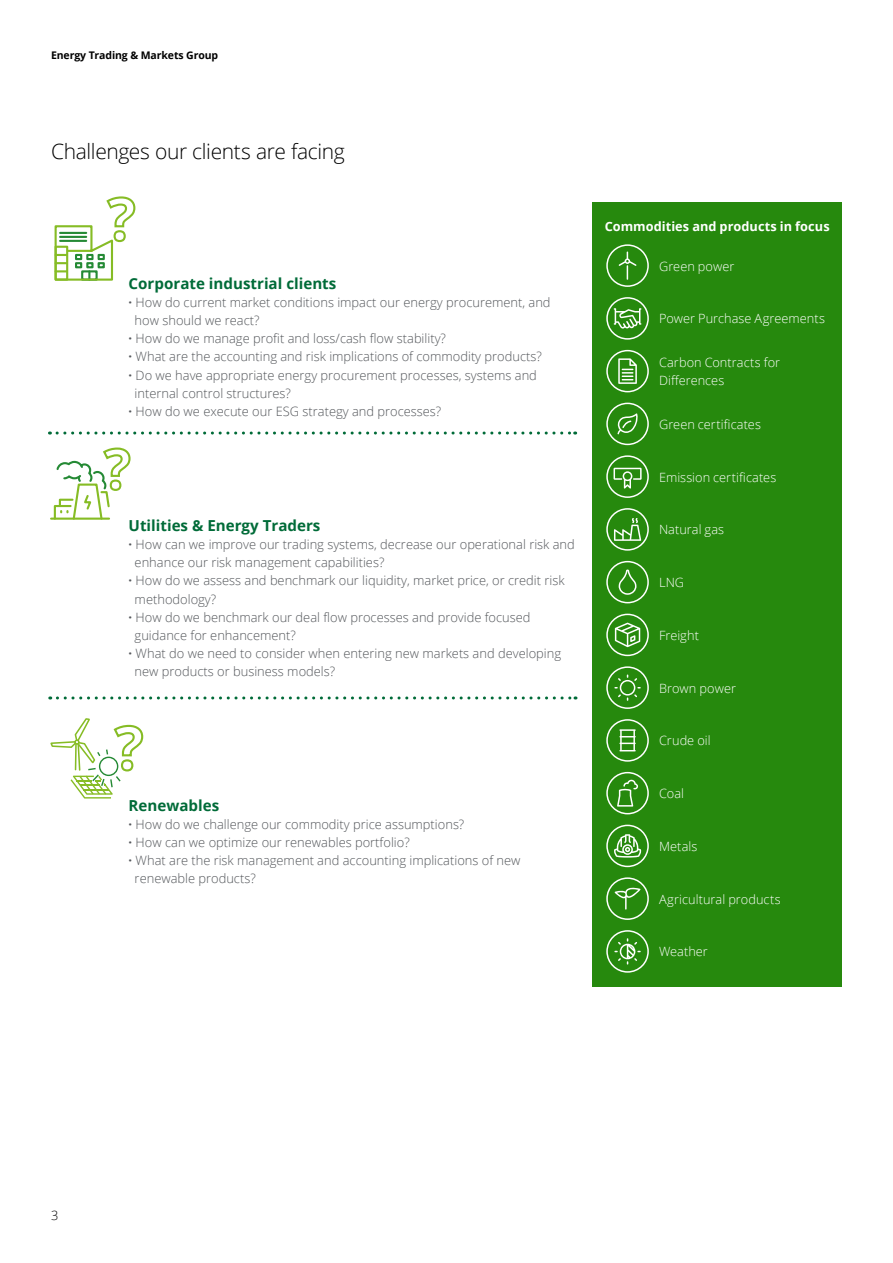
<style>
.page{position:relative;width:893px;height:1263px;background:#fff}
.page>*{position:absolute;margin:0;border:0;box-sizing:border-box;transform-origin:0 0}
.t1{font:300 21px "Open Sans";letter-spacing:-.015em;color:#000}
.t2{font:700 15.15px "Open Sans";color:#006b38}
.t3{font:300 12.9px "Open Sans";color:#53565a}
.t4{font:300 12.75px/18px "Open Sans";letter-spacing:.005em;color:#fff}
.t5{font:700 12.75px "Open Sans";letter-spacing:.005em;color:#fff}
.t6{font:300 12.75px "Open Sans";color:#000}
.t7{font:700 10.5px "Open Sans";letter-spacing:-.01em;color:#000}
.s1{font-weight:700}
</style>
<div class="page">
<div style="left:592px;top:202px;width:250px;height:785px;background:#26890d"></div>
<svg style="left:57px;top:431px;width:519px;height:3px"></svg>
<svg style="left:57px;top:696px;width:519px;height:3px"></svg>
<hr style="left:51px;top:518px;width:58px;height:2px;background:#86bc25">
<svg style="left:53px;top:447px;width:78px;height:73px"></svg>
<svg style="left:54px;top:196px;width:82px;height:85px"></svg>
<svg style="left:50px;top:718px;width:94px;height:80px"></svg>
<svg style="left:606px;top:719px;width:43px;height:43px"></svg>
<svg style="left:606px;top:508px;width:43px;height:43px"></svg>
<svg style="left:606px;top:772px;width:43px;height:42px"></svg>
<svg style="left:606px;top:825px;width:43px;height:42px"></svg>
<svg style="left:606px;top:877px;width:43px;height:43px"></svg>
<svg style="left:606px;top:930px;width:43px;height:43px"></svg>
<svg style="left:606px;top:244px;width:43px;height:43px"></svg>
<svg style="left:606px;top:561px;width:43px;height:42px"></svg>
<svg style="left:606px;top:614px;width:43px;height:42px"></svg>
<svg style="left:606px;top:350px;width:43px;height:42px"></svg>
<svg style="left:606px;top:297px;width:43px;height:43px"></svg>
<svg style="left:606px;top:455px;width:43px;height:43px"></svg>
<svg style="left:606px;top:403px;width:43px;height:42px"></svg>
<svg style="left:606px;top:666px;width:43px;height:43px"></svg>
<p class="t7" style="left:51px;top:48px;width:169px">Energy Trading &amp; Markets Group</p>
<h1 class="t1" style="left:51px;top:137px;width:295px">Challenges our clients are facing</h1>
<p class="t2" style="left:129px;top:273px;width:209px">Corporate industrial clients</p>
<p class="t3" style="left:129px;top:293px;width:424px"><span class="s1">·</span> How do current market conditions impact our energy procurement, and</p>
<p class="t3" style="left:135px;top:311px;width:126px">how should we react?</p>
<p class="t3" style="left:129px;top:330px;width:319px"><span class="s1">·</span> How do we manage profit and loss/cash flow stability?</p>
<p class="t3" style="left:129px;top:348px;width:415px"><span class="s1">·</span> What are the accounting and risk implications of commodity products?</p>
<p class="t3" style="left:129px;top:366px;width:410px"><span class="s1">·</span> Do we have appropriate energy procurement processes, systems and</p>
<p class="t3" style="left:135px;top:384px;width:158px">internal control structures?</p>
<p class="t3" style="left:129px;top:402px;width:314px"><span class="s1">·</span> How do we execute our ESG strategy and processes?</p>
<p class="t2" style="left:129px;top:515px;width:193px">Utilities &amp; Energy Traders</p>
<p class="t3" style="left:129px;top:536px;width:448px"><span class="s1">·</span> How can we improve our trading systems, decrease our operational risk and</p>
<p class="t3" style="left:135px;top:554px;width:251px">enhance our risk management capabilities?</p>
<p class="t3" style="left:129px;top:572px;width:438px"><span class="s1">·</span> How do we assess and benchmark our liquidity, market price, or credit risk</p>
<p class="t3" style="left:135px;top:590px;width:83px">methodology?</p>
<p class="t3" style="left:129px;top:608px;width:403px"><span class="s1">·</span> How do we benchmark our deal flow processes and provide focused</p>
<p class="t3" style="left:135px;top:626px;width:163px">guidance for enhancement?</p>
<p class="t3" style="left:129px;top:645px;width:434px"><span class="s1">·</span> What do we need to consider when entering new markets and developing</p>
<p class="t3" style="left:135px;top:663px;width:202px">new products or business models?</p>
<p class="t2" style="left:129px;top:795px;width:92px">Renewables</p>
<p class="t3" style="left:129px;top:815px;width:337px"><span class="s1">·</span> How do we challenge our commodity price assumptions?</p>
<p class="t3" style="left:129px;top:833px;width:283px"><span class="s1">·</span> How can we optimize our renewables portfolio?</p>
<p class="t3" style="left:129px;top:851px;width:393px"><span class="s1">·</span> What are the risk management and accounting implications of new</p>
<p class="t3" style="left:135px;top:870px;width:123px">renewable products?</p>
<p class="t5" style="left:605px;top:217px;width:226px">Commodities and products in focus</p>
<p class="t4" style="left:659px;top:257px;width:77px">Green power</p>
<p class="t4" style="left:659px;top:309px;width:167px">Power Purchase Agreements</p>
<p class="t4" style="left:659px;top:353px;width:123px">Carbon Contracts for<br>Differences</p>
<p class="t4" style="left:659px;top:415px;width:103px">Green certificates</p>
<p class="t4" style="left:659px;top:468px;width:119px">Emission certificates</p>
<p class="t4" style="left:659px;top:520px;width:67px">Natural gas</p>
<p class="t4" style="left:659px;top:573px;width:27px">LNG</p>
<p class="t4" style="left:659px;top:626px;width:41px">Freight</p>
<p class="t4" style="left:659px;top:678px;width:78px">Brown power</p>
<p class="t4" style="left:659px;top:731px;width:53px">Crude oil</p>
<p class="t4" style="left:659px;top:784px;width:26px">Coal</p>
<p class="t4" style="left:659px;top:837px;width:40px">Metals</p>
<p class="t4" style="left:659px;top:889px;width:123px">Agricultural products</p>
<p class="t4" style="left:659px;top:942px;width:50px">Weather</p>
<p class="t6" style="left:51px;top:1206px;width:9px">3</p>
</div>
